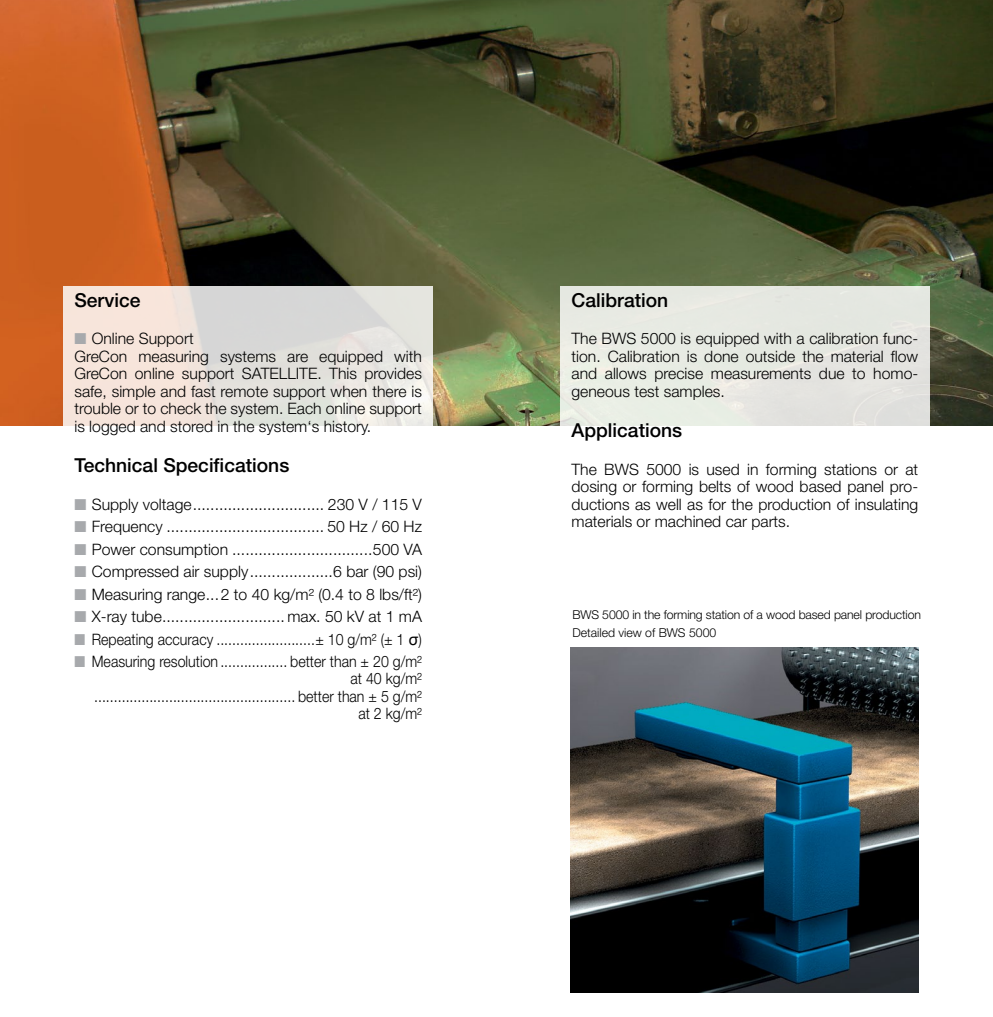
<style>
.page{position:relative;width:993px;height:1017px;background:#fff}
.page>*{position:absolute;margin:0;border:0;box-sizing:border-box;transform-origin:0 0}
.t1{font:500 19.25px "Helvetica Neue LT Std";color:#000}
.t2{font:300 15.75px/17.5px "Helvetica Neue LT Std";color:#000}
.t3{font:300 15.75px/17.5px "Helvetica Neue LT Std";color:#000;text-align:right;scale:.9 1}
.t4{font:300 12.25px/17.2px "Helvetica Neue LT Std";letter-spacing:-.01em;color:#000}
.s1{color:#a7a9ac}
.s2{font-family:"Arial Unicode MS";font-weight:400}
</style>
<div class="page">
<img style="left:570px;top:647px;width:348px;height:345px">
<img style="left:0;top:0;width:992px;height:425px">
<svg style="left:559px;top:287px;width:369px;height:139px;background:#e5e7e0"></svg>
<svg style="left:63px;top:287px;width:369px;height:139px;background:#e8e1db"></svg>
<p class="t1" style="left:74px;top:288px;width:67px">Service</p>
<p class="t2" style="left:74px;top:329px;width:349px"><span class="s1">■</span> Online Support<br>GreCon measuring systems are equipped with GreCon online support SATELLITE. This provides safe, simple and fast remote support when there is trouble or to check the system. Each online support is logged and stored in the system‘s history.</p>
<p class="t1" style="left:74px;top:454px;width:216px">Technical Specifications</p>
<p class="t2" style="left:74px;top:495px;width:349px"><span class="s1">■</span> Supply voltage.............................. 230 V / 115 V</p>
<p class="t2" style="left:74px;top:517px;width:349px"><span class="s1">■</span> Frequency .................................... 50 Hz / 60 Hz</p>
<p class="t2" style="left:74px;top:540px;width:349px"><span class="s1">■</span> Power consumption ................................500 VA</p>
<p class="t2" style="left:74px;top:562px;width:349px"><span class="s1">■</span> Compressed air supply...................6 bar (90 psi)</p>
<p class="t2" style="left:74px;top:585px;width:349px"><span class="s1">■</span> Measuring range...2 to 40 kg/m² (0.4 to 8 lbs/ft²)</p>
<p class="t2" style="left:74px;top:607px;width:349px"><span class="s1">■</span> X-ray tube............................ max. 50 kV at 1 mA</p>
<p class="t3" style="left:74px;top:630px;width:387px"><span class="s1">■</span> Repeating accuracy .........................± 10 g/m² (± 1 <span class="s2">σ</span>)</p>
<p class="t3" style="left:74px;top:652px;width:387px"><span class="s1">■</span> Measuring resolution ................. better than ± 20 g/m² at 40 kg/m²<br>................................................... better than ± 5 g/m²<br>at 2 kg/m²</p>
<p class="t1" style="left:571px;top:288px;width:98px">Calibration</p>
<p class="t2" style="left:571px;top:329px;width:348px">The BWS 5000 is equipped with a calibration func&shy;tion. Calibration is done outside the material flow and allows precise measurements due to homo&shy;geneous test samples.</p>
<p class="t1" style="left:571px;top:419px;width:112px">Applications</p>
<p class="t2" style="left:571px;top:460px;width:348px;text-align:justify">The BWS 5000 is used in forming stations or at dosing or forming belts of wood based panel pro&shy;ductions as well as for the production of insulating materials or machined car parts.</p>
<p class="t4" style="left:572px;top:606px;width:350px">BWS 5000 in the forming station of a wood based panel production<br>Detailed view of BWS 5000</p>
</div>
